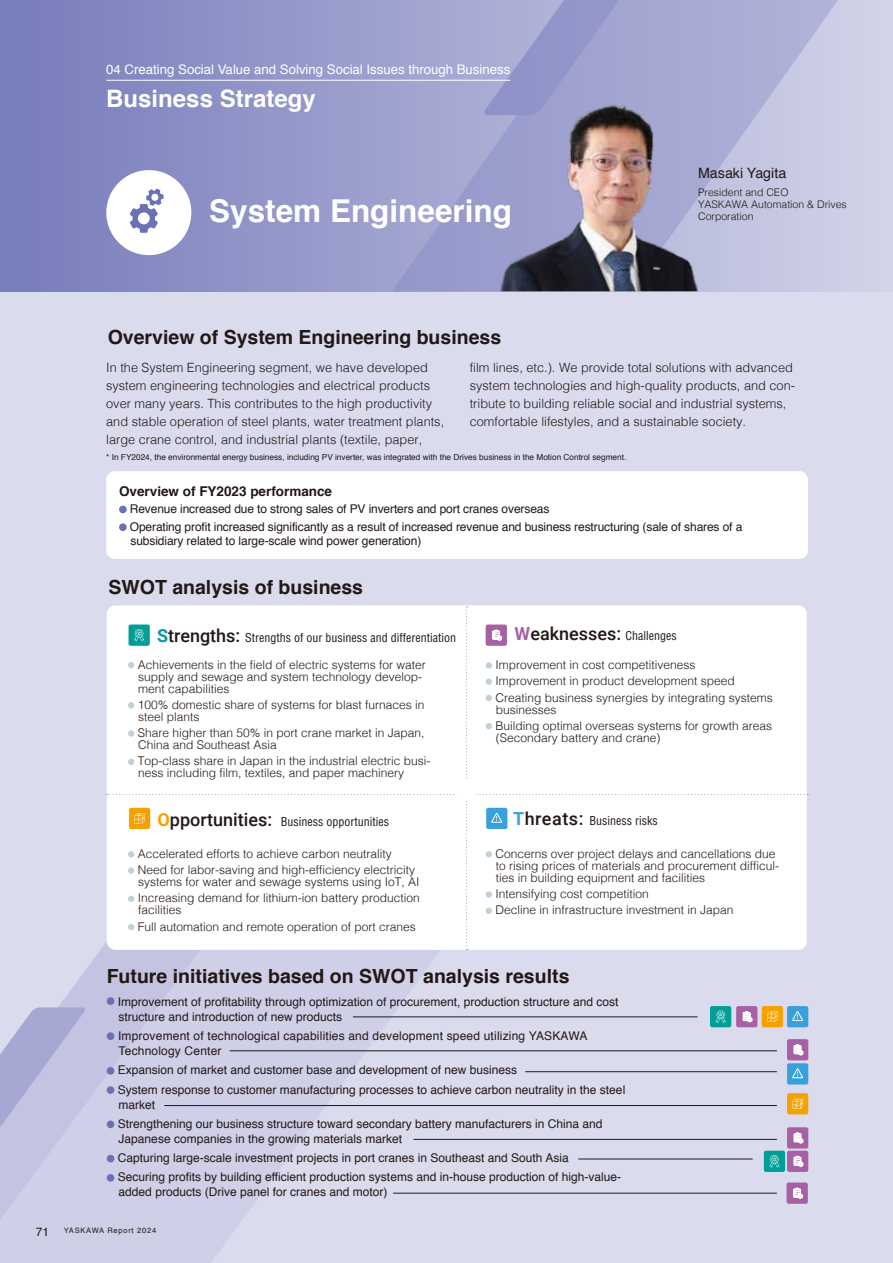
<style>
.page{position:relative;width:893px;height:1263px;background:#dbdbee}
.page>*{position:absolute;margin:0;border:0;box-sizing:border-box;transform-origin:0 0}
.t1{font:700 31.5px "Helvetica";color:#fff}
.t2{font:700 24px "Helvetica";color:#fff}
.t3{font:700 19.5px "Helvetica";color:#221815}
.t4{font:500 18px "Roboto";color:#221815}
.t5{font:14.25px "Helvetica";color:#221815}
.t6{font:700 13.5px "Helvetica";color:#221815}
.t7{font:13.2px "Helvetica";color:#fff}
.t8{font:300 12.75px/18px "Helvetica";color:#221815}
.t9{font:300 12px/12px "Helvetica";color:#221815}
.t10{font:12px/19.2px "Helvetica";color:#221815}
.t11{font:condensed 12px "Helvetica LT Pro";color:#221815}
.t12{font:300 10.5px/12px "Helvetica";color:#221815}
.t13{font:8.25px "Helvetica";color:#221815}
.t14{font:7.5px "Helvetica";letter-spacing:.1em;color:#221815}
.s1{font-family:"Roboto";font-weight:700;font-stretch:normal;font-size:18px;color:#009e96}
.s2{font-family:"Roboto";font-weight:500;font-stretch:normal;font-size:18px}
.s3{font-weight:700;color:#a660a3}
.s4{font-family:"Helvetica LT Pro";font-weight:400;font-stretch:condensed;font-size:12px}
.s5{font-family:"Roboto";font-weight:700;font-stretch:normal;font-size:18px;color:#f5a200}
.s6{font-family:"Roboto";font-weight:700;font-stretch:normal;font-size:18px;color:#38a1db}
.s7{font-size:12px}
</style>
<div class="page">
<svg style="left:106px;top:794px;width:464px;height:409px"></svg>
<svg style="left:58px;top:876px;width:196px;height:387px;fill:#cfcfe8"></svg>
<svg style="left:0;top:1007px;width:87px;height:256px"></svg>
<svg style="left:0;top:0;width:875px;height:291px;background:#9b9ecc"></svg>
<img style="left:459px;top:64px;width:293px;height:227px">
<hr style="left:106px;top:80px;width:404px;height:1px;background:#fff">
<div style="left:106px;top:471px;width:702px;height:88px;background:#fff;border-radius:9px"></div>
<div style="left:119px;top:506px;width:8px;height:7px;background:#6a71b4;border-radius:50%"></div>
<div style="left:119px;top:523px;width:8px;height:8px;background:#6a71b4;border-radius:50%"></div>
<div style="left:107px;top:606px;width:701px;height:344px;background:#fff"></div>
<div style="left:107px;top:997px;width:7px;height:8px;background:#6a71b4;border-radius:50%"></div>
<div style="left:107px;top:1032px;width:7px;height:8px;background:#6a71b4;border-radius:50%"></div>
<div style="left:107px;top:1067px;width:7px;height:8px;background:#6a71b4;border-radius:50%"></div>
<div style="left:107px;top:1086px;width:7px;height:8px;background:#6a71b4;border-radius:50%"></div>
<div style="left:107px;top:1120px;width:7px;height:8px;background:#6a71b4;border-radius:50%"></div>
<div style="left:107px;top:1155px;width:7px;height:7px;background:#6a71b4;border-radius:50%"></div>
<div style="left:107px;top:1174px;width:7px;height:8px;background:#6a71b4;border-radius:50%"></div>
<div style="left:736px;top:1006px;width:21px;height:21px;background:#a660a3;border-radius:2px"></div>
<svg style="left:743px;top:1011px;width:9px;height:11px"></svg>
<div style="left:787px;top:1039px;width:21px;height:21px;background:#a660a3;border-radius:2px"></div>
<svg style="left:794px;top:1044px;width:9px;height:11px"></svg>
<div style="left:762px;top:1006px;width:21px;height:21px;background:#f5a200;border-radius:2px"></div>
<svg style="left:767px;top:1011px;width:10px;height:11px"></svg>
<div style="left:787px;top:1006px;width:21px;height:21px;background:#38a1db;border-radius:2px"></div>
<svg style="left:792px;top:1011px;width:11px;height:10px"></svg>
<div style="left:787px;top:1063px;width:21px;height:21px;background:#38a1db;border-radius:2px"></div>
<svg style="left:792px;top:1068px;width:11px;height:10px"></svg>
<div style="left:764px;top:1151px;width:21px;height:21px;background:#009e96;border-radius:2px"></div>
<svg style="left:769px;top:1155px;width:11px;height:12px"></svg>
<div style="left:787px;top:1093px;width:21px;height:21px;background:#f5a200;border-radius:2px"></div>
<svg style="left:792px;top:1099px;width:11px;height:10px"></svg>
<hr style="left:353px;top:1016px;width:344px;height:1px;background:#221815">
<hr style="left:414px;top:1139px;width:363px;height:1px;background:#221815">
<hr style="left:393px;top:1193px;width:384px;height:1px;background:#221815">
<hr style="left:525px;top:1071px;width:252px;height:1px;background:#221815">
<hr style="left:578px;top:1159px;width:175px;height:1px;background:#221815">
<hr style="left:230px;top:1050px;width:547px;height:1px;background:#221815">
<hr style="left:164px;top:1105px;width:613px;height:1px;background:#221815">
<div style="left:787px;top:1127px;width:21px;height:21px;background:#a660a3;border-radius:2px"></div>
<svg style="left:794px;top:1132px;width:9px;height:11px"></svg>
<div style="left:787px;top:1151px;width:21px;height:21px;background:#a660a3;border-radius:2px"></div>
<svg style="left:794px;top:1156px;width:9px;height:11px"></svg>
<div style="left:787px;top:1182px;width:21px;height:22px;background:#a660a3;border-radius:2px"></div>
<svg style="left:793px;top:1188px;width:10px;height:11px"></svg>
<div style="left:710px;top:1006px;width:21px;height:21px;background:#009e96;border-radius:2px"></div>
<svg style="left:715px;top:1010px;width:11px;height:13px"></svg>
<div style="left:106px;top:170px;width:85px;height:85px;background:#fff;border-radius:50%"></div>
<svg style="left:130px;top:189px;width:34px;height:44px"></svg>
<p class="t7" style="left:106px;top:59px;width:406px">04 Creating Social Value and Solving Social Issues through Business</p>
<h2 class="t2" style="left:106px;top:79px;width:211px">Business Strategy</h2>
<h1 class="t1" style="left:209px;top:186px;width:304px">System Engineering</h1>
<h3 class="t3" style="left:108px;top:322px;width:395px">Overview of System Engineering business</h3>
<p class="t5" style="left:698px;top:162px;width:90px">Masaki Yagita</p>
<p class="t12" style="left:698px;top:185px;width:150px">President and CEO<br>YASKAWA Automation &amp; Drives<br>Corporation</p>
<p class="t8" style="left:106px;top:357px;width:340px">In the System Engineering segment, we have developed system engineering technologies and electrical products over many years. This contributes to the high productivity and stable operation of steel plants, water treatment plants, large crane control, and industrial plants (textile, paper,</p>
<p class="t8" style="left:470px;top:357px;width:327px">film lines, etc.). We provide total solutions with advanced system technologies and high-quality products, and con&shy;tribute to building reliable social and industrial systems, comfortable lifestyles, and a sustainable society.</p>
<p class="t13" style="left:106px;top:451px;width:522px">* In FY2024, the environmental energy business, including PV inverter, was integrated with the Drives business in the Motion Control segment.</p>
<p class="t6" style="left:119px;top:480px;width:215px">Overview of FY2023 performance</p>
<p class="t10" style="left:130px;top:501px;width:614px;line-height:17.7px">Revenue increased due to strong sales of PV inverters and port cranes overseas<br>Operating profit increased significantly as a result of increased revenue and business restructuring (sale of shares of a</p>
<p class="t10" style="left:131px;top:531px;width:292px">subsidiary related to large-scale wind power generation)</p>
<h3 class="t3" style="left:108px;top:571px;width:256px">SWOT analysis of business</h3>
<p class="t11" style="left:157px;top:630px;width:300px"><span class="s1">S</span><span class="s2">trengths:</span> Strengths of our business and differentiation</p>
<h3 class="t4" style="left:515px;top:621px;width:164px"><span class="s3">W</span>eaknesses: <span class="s4">Challenges</span></h3>
<p class="t9" style="left:138px;top:657px;width:290px">Achievements in the field of electric systems for water supply and sewage and system technology develop&shy;ment capabilities</p>
<p class="t9" style="left:138px;top:698px;width:288px">100% domestic share of systems for blast furnaces in steel plants</p>
<p class="t9" style="left:138px;top:726px;width:288px">Share higher than 50% in port crane market in Japan,<br>China and Southeast Asia</p>
<p class="t9" style="left:138px;top:754px;width:294px">Top-class share in Japan in the industrial electric busi&shy;ness including film, textiles, and paper machinery</p>
<p class="t9" style="left:495px;top:656px;width:279px;line-height:16.2px">Improvement in cost competitiveness<br>Improvement in product development speed<br>Creating business synergies by integrating systems</p>
<p class="t9" style="left:495px;top:700px;width:278px;line-height:16.2px">businesses<br>Building optimal overseas systems for growth areas</p>
<p class="t9" style="left:496px;top:731px;width:166px">(Secondary battery and crane)</p>
<p class="t11" style="left:158px;top:814px;width:233px"><span class="s5">O</span><span class="s2">pportunities:</span> Business opportunities</p>
<p class="t11" style="left:513px;top:813px;width:146px"><span class="s6">T</span><span class="s2">hreats:</span> Business risks</p>
<p class="t9" style="left:138px;top:845px;width:279px;line-height:16.2px">Accelerated efforts to achieve carbon neutrality<br>Need for labor-saving and high-efficiency electricity</p>
<p class="t9" style="left:138px;top:873px;width:284px;line-height:16.2px">systems for water and sewage systems using IoT, AI<br>Increasing demand for lithium-ion battery production</p>
<p class="t9" style="left:138px;top:901px;width:280px;line-height:16.2px">facilities<br>Full automation and remote operation of port cranes</p>
<p class="t9" style="left:495px;top:847px;width:285px">Concerns over project delays and cancellations due to rising prices of materials and procurement difficul&shy;ties in building equipment and facilities</p>
<p class="t9" style="left:495px;top:885px;width:240px;line-height:16.2px">Intensifying cost competition<br>Decline in infrastructure investment in Japan</p>
<h3 class="t3" style="left:107px;top:961px;width:464px">Future initiatives based on SWOT analysis results</h3>
<p class="t10" style="left:118px;top:994px;width:502px;line-height:15px">Improvement of profitability through optimization of procurement, production structure and cost structure and introduction of new products</p>
<p class="t10" style="left:118px;top:1029px;width:471px;line-height:15px">Improvement of technological capabilities and development speed utilizing YASKAWA<br>Technology Center</p>
<p class="t10" style="left:118px;top:1061px;width:509px">Expansion of market and customer base and development of new business<br>System response to customer manufacturing processes to achieve carbon neutrality in the steel</p>
<p class="t10" style="left:118px;top:1095px;width:486px">market<br>Strengthening our business structure toward secondary battery manufacturers in China and</p>
<p class="t10" style="left:118px;top:1129px;width:505px">Japanese companies in the growing materials market<br>Capturing large-scale investment projects in port cranes in Southeast and South Asia<br>Securing profits by building efficient production systems and in-house production of high-value-</p>
<p class="t10" style="left:119px;top:1183px;width:270px">added products (Drive panel for cranes and motor)</p>
<p class="t14" style="left:36px;top:1225px;width:122px"><span class="s7">71</span> YASKAWA Report 2024</p>
</div>
